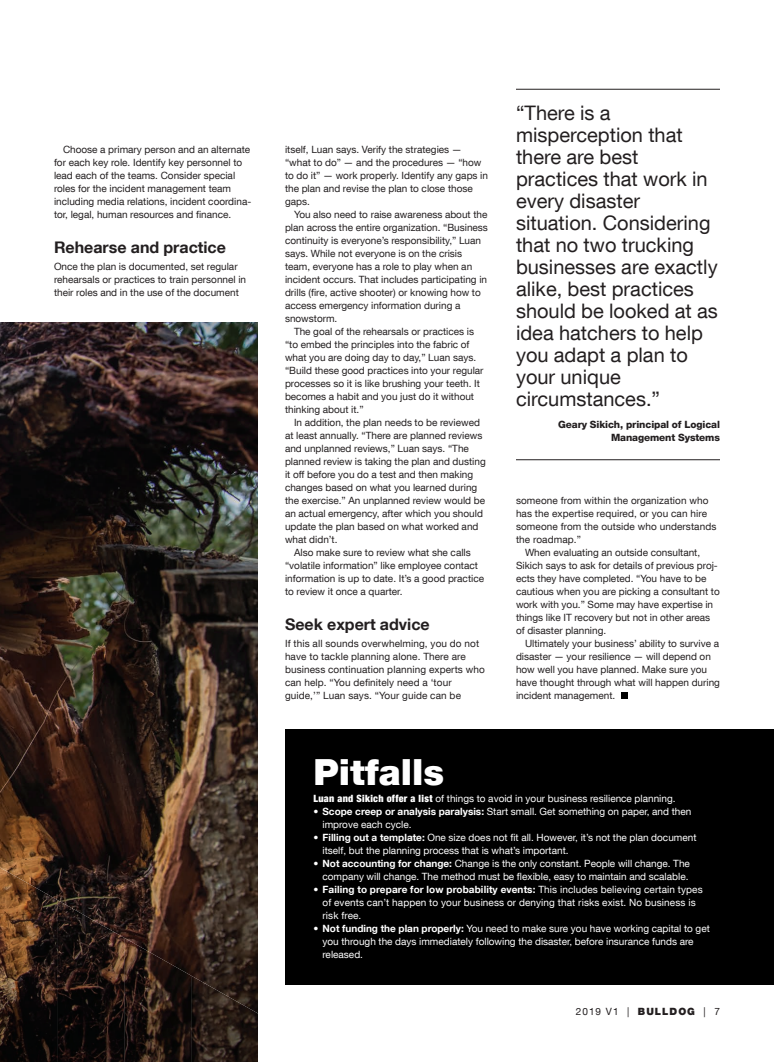
<style>
.page{position:relative;width:774px;height:1062px;background:#fff}
.page>*{position:absolute;margin:0;border:0;box-sizing:border-box;transform-origin:0 0}
.t1{font:900 36px "Helvetica Neue LT Com";color:#fff}
.t2{font:20px/22px "Helvetica Neue LT Com";color:#231f20}
.t3{font:700 16px "Helvetica Neue LT Com";color:#231f20}
.t4{font:10px/13px "Helvetica Neue LT Com";color:#231f20}
.t5{font:10px/13px "Helvetica Neue LT Com";color:#fff}
.t6{font:800 10px/13px "Helvetica Neue LT Com";letter-spacing:-.01em;color:#231f20;text-align:right}
.s1{font-weight:900;font-stretch:condensed}
.s2{font-weight:700}
.s3{font-weight:900}
</style>
<div class="page">
<div style="left:621px;top:692px;width:7px;height:7px;background:#000"></div>
<img style="left:0;top:322px;width:258px;height:654px">
<img style="left:0;top:867px;width:58px;height:195px">
<img style="left:58px;top:900px;width:67px;height:162px">
<img style="left:124px;top:938px;width:68px;height:124px">
<img style="left:191px;top:976px;width:67px;height:86px">
<div style="left:285px;top:729px;width:489px;height:256px;background:#000"></div>
<hr style="left:516px;top:89px;width:204px;height:1px;background:#231f20">
<hr style="left:516px;top:459px;width:204px;height:1px;background:#231f20">
<p class="t4" style="left:54px;top:143px;width:199px;text-indent:9px">Choose a primary person and an alternate for each key role. Identify key personnel to lead each of the teams. Consider special roles for the incident management team including media relations, incident coordina&shy;tor, legal, human resources and finance.</p>
<p class="t3" style="left:54px;top:237px;width:173px">Rehearse and practice</p>
<p class="t4" style="left:54px;top:260px;width:194px">Once the plan is documented, set regular rehearsals or practices to train personnel in their roles and in the use of the document</p>
<p class="t4" style="left:285px;top:143px;width:178px">itself, Luan says. Verify the strategies —</p>
<p class="t4" style="left:285px;top:156px;width:198px">“what to do” — and the procedures — “how</p>
<p class="t4" style="left:285px;top:169px;width:205px">to do it” — work properly. Identify any gaps in</p>
<p class="t4" style="left:285px;top:182px;width:189px">the plan and revise the plan to close those</p>
<p class="t4" style="left:285px;top:195px;width:26px">gaps.</p>
<p class="t4" style="left:294px;top:208px;width:195px">You also need to raise awareness about the</p>
<p class="t4" style="left:285px;top:221px;width:204px">plan across the entire organization. “Business</p>
<p class="t4" style="left:285px;top:234px;width:198px">continuity is everyone’s responsibility,” Luan</p>
<p class="t4" style="left:285px;top:247px;width:179px">says. While not everyone is on the crisis</p>
<p class="t4" style="left:285px;top:260px;width:189px">team, everyone has a role to play when an</p>
<p class="t4" style="left:285px;top:273px;width:204px">incident occurs. That includes participating in</p>
<p class="t4" style="left:285px;top:286px;width:197px">drills (fire, active shooter) or knowing how to</p>
<p class="t4" style="left:285px;top:299px;width:177px">access emergency information during a</p>
<p class="t4" style="left:285px;top:312px;width:54px">snowstorm.</p>
<p class="t4" style="left:294px;top:325px;width:182px">The goal of the rehearsals or practices is</p>
<p class="t4" style="left:285px;top:338px;width:186px">“to embed the principles into the fabric of</p>
<p class="t4" style="left:285px;top:351px;width:193px">what you are doing day to day,” Luan says.</p>
<p class="t4" style="left:285px;top:364px;width:200px">“Build these good practices into your regular</p>
<p class="t4" style="left:285px;top:377px;width:197px">processes so it is like brushing your teeth. It</p>
<p class="t4" style="left:285px;top:390px;width:191px">becomes a habit and you just do it without</p>
<p class="t4" style="left:285px;top:403px;width:80px">thinking about it.”</p>
<p class="t4" style="left:294px;top:416px;width:188px">In addition, the plan needs to be reviewed</p>
<p class="t4" style="left:285px;top:429px;width:199px">at least annually. “There are planned reviews</p>
<p class="t4" style="left:285px;top:442px;width:185px">and unplanned reviews,” Luan says. “The</p>
<p class="t4" style="left:285px;top:455px;width:202px">planned review is taking the plan and dusting</p>
<p class="t4" style="left:285px;top:468px;width:190px">it off before you do a test and then making</p>
<p class="t4" style="left:285px;top:481px;width:194px">changes based on what you learned during</p>
<p class="t4" style="left:285px;top:494px;width:202px">the exercise.” An unplanned review would be</p>
<p class="t4" style="left:285px;top:507px;width:199px">an actual emergency, after which you should</p>
<p class="t4" style="left:285px;top:520px;width:195px">update the plan based on what worked and</p>
<p class="t4" style="left:285px;top:533px;width:54px">what didn’t.</p>
<p class="t4" style="left:294px;top:546px;width:178px">Also make sure to review what she calls</p>
<p class="t4" style="left:285px;top:559px;width:194px">“volatile information” like employee contact</p>
<p class="t4" style="left:285px;top:572px;width:201px">information is up to date. It’s a good practice</p>
<p class="t4" style="left:285px;top:585px;width:119px">to review it once a quarter.</p>
<p class="t3" style="left:285px;top:614px;width:146px">Seek expert advice</p>
<p class="t4" style="left:285px;top:637px;width:201px">If this all sounds overwhelming, you do not have to tackle planning alone. There are business continuation planning experts who can help. “You definitely need a ‘tour guide,’” Luan says. “Your guide can be</p>
<p class="t2" style="left:516px;top:101px;width:203px">“There is a misperception that there are best practices that work in every disaster situation. Considering that no two trucking businesses are exactly alike, best practices should be looked at as idea hatchers to help you adapt a plan to your unique circumstances.”</p>
<p class="t6" style="left:558px;top:418px;width:163px">Geary Sikich, principal of Logical<br>Management Systems</p>
<p class="t4" style="left:516px;top:494px;width:194px">someone from within the organization who</p>
<p class="t4" style="left:516px;top:507px;width:193px">has the expertise required, or you can hire</p>
<p class="t4" style="left:516px;top:520px;width:202px">someone from the outside who understands</p>
<p class="t4" style="left:516px;top:533px;width:66px">the roadmap.”</p>
<p class="t4" style="left:525px;top:546px;width:177px">When evaluating an outside consultant,</p>
<p class="t4" style="left:516px;top:559px;width:203px">Sikich says to ask for details of previous proj-</p>
<p class="t4" style="left:516px;top:572px;width:192px">ects they have completed. “You have to be</p>
<p class="t4" style="left:516px;top:585px;width:205px">cautious when you are picking a consultant to</p>
<p class="t4" style="left:516px;top:598px;width:199px">work with you.” Some may have expertise in</p>
<p class="t4" style="left:516px;top:611px;width:196px">things like IT recovery but not in other areas</p>
<p class="t4" style="left:516px;top:624px;width:92px">of disaster planning.</p>
<p class="t4" style="left:525px;top:637px;width:196px">Ultimately your business’ ability to survive a</p>
<p class="t4" style="left:516px;top:650px;width:196px">disaster — your resilience — will depend on</p>
<p class="t4" style="left:516px;top:663px;width:193px">how well you have planned. Make sure you</p>
<p class="t4" style="left:516px;top:676px;width:206px">have thought through what will happen during</p>
<p class="t4" style="left:516px;top:689px;width:101px">incident management.</p>
<p class="t1" style="left:314px;top:750px;width:132px">Pitfalls</p>
<p class="t5" style="left:314px;top:791px;width:364px"><span class="s1">Luan and Sikich offer a list</span> of things to avoid in your business resilience planning.</p>
<p class="t5" style="left:322px;top:804px;width:370px;text-indent:-9px"><span class="s2">• Scope creep or analysis paralysis:</span> Start small. Get something on paper, and then improve each cycle.</p>
<p class="t5" style="left:322px;top:830px;width:376px;text-indent:-9px"><span class="s2">• Filling out a template:</span> One size does not fit all. However, it’s not the plan document itself, but the planning process that is what’s important.</p>
<p class="t5" style="left:314px;top:856px;width:378px;text-align:right"><span class="s2">• Not accounting for change:</span> Change is the only constant. People will change. The company will change. The method must be flexible, easy to maintain and scalable.</p>
<p class="t5" style="left:322px;top:882px;width:382px;text-indent:-9px"><span class="s2">• Failing to prepare for low probability events:</span> This includes believing certain types of events can’t happen to your business or denying that risks exist. No business is risk free.</p>
<p class="t5" style="left:322px;top:921px;width:389px;text-indent:-9px"><span class="s2">• Not funding the plan properly:</span> You need to make sure you have working capital to get you through the days immediately following the disaster, before insurance funds are released.</p>
<p class="t4" style="left:576px;top:1005px;width:146px">2019 V1 | <span class="s3">BULLDOG</span> | 7</p>
</div>
